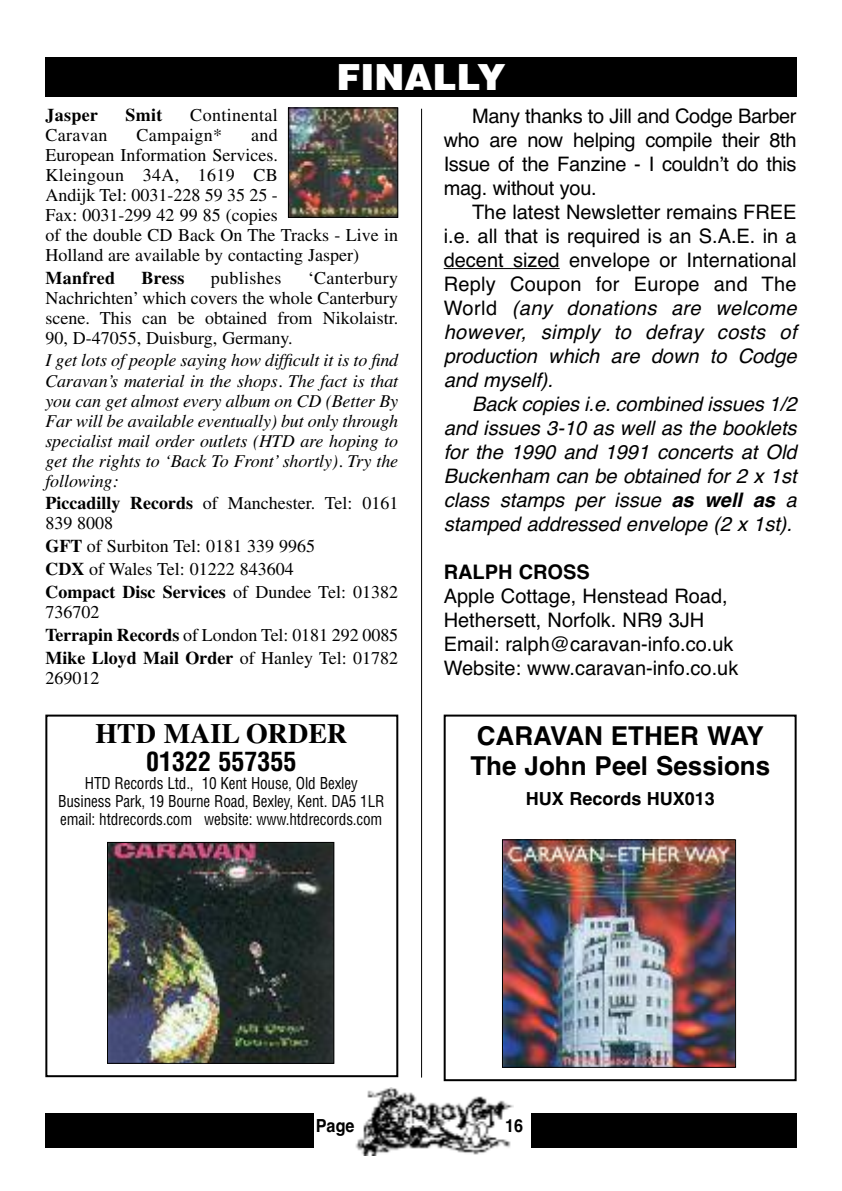
<style>
.page{position:relative;width:842px;height:1191px;background:#fff}
.page>*{position:absolute;margin:0;border:0;box-sizing:border-box;transform-origin:0 0}
.t1{font:900 36px "Helvetica";color:#fff}
.t2{font:700 28px "Times";color:#000}
.t3{font:700 26px/30px "Helvetica";color:#000}
.t4{font:700 condensed 26px "Helvetica";color:#000}
.t5{font:20px/24px "Helvetica";color:#000;text-align:justify}
.t6{font:italic 20px/24px "Helvetica";color:#000;text-align:justify}
.t7{font:700 20px "Helvetica";color:#000}
.t8{font:18px/20px "Times";color:#000}
.t9{font:italic 18px/20px "Times";letter-spacing:-.005em;color:#000;text-align:justify}
.t10{font:18px "Times";letter-spacing:.02em;color:#000}
.t11{font:700 18px "Times";letter-spacing:.02em;color:#000}
.t12{font:700 18px "Helvetica";color:#000}
.t13{font:700 18px "Helvetica";color:#000;scale:.9 1}
.t14{font:condensed 16px/18px "Helvetica";letter-spacing:-.01em;color:#000;text-align:center;scale:.95 1}
.s1{font-weight:700}
.s2{font-style:italic}
</style>
<div class="page">
<hr style="left:444px;top:268px;width:116px;height:1px;background:#000">
<div style="left:45px;top:1113px;width:752px;height:34px;background:#000"></div>
<div style="left:314px;top:1087px;width:216px;height:76px;background:#fff"></div>
<img style="left:355px;top:1087px;width:159px;height:68px">
<hr style="left:421px;top:109px;width:1px;height:968px;background:#000">
<div style="left:45px;top:57px;width:752px;height:39px;background:#000"></div>
<div style="left:45px;top:714px;width:353px;height:363px;border:2px solid #000"></div>
<img style="left:109px;top:844px;width:223px;height:217px">
<div style="left:107px;top:842px;width:227px;height:221px;border:1px solid #000"></div>
<div style="left:444px;top:714px;width:353px;height:367px;border:2px solid #000"></div>
<img style="left:504px;top:841px;width:230px;height:224px">
<div style="left:502px;top:839px;width:234px;height:228px;border:1px solid #000"></div>
<img style="left:290px;top:109px;width:106px;height:107px">
<div style="left:288px;top:107px;width:110px;height:111px;border:1px solid #000"></div>
<h1 class="t1" style="left:337px;top:56px;width:170px">FINALLY</h1>
<p class="t11" style="left:45px;top:104px;width:54px">Jasper</p>
<p class="t11" style="left:126px;top:104px;width:39px">Smit</p>
<p class="t10" style="left:190px;top:108px;width:89px">Continental</p>
<p class="t10" style="left:45px;top:128px;width:64px">Caravan</p>
<p class="t10" style="left:136px;top:128px;width:87px">Campaign*</p>
<p class="t8" style="left:45px;top:126px;width:354px;text-indent:206px">and<br>European Information Services.<br>Kleingoun 34A, 1619 CB<br>Andijk Tel: 0031-228 59 35 25 -<br>Fax: 0031-299 42 99 85 (copies<br>of the double CD Back On The Tracks - Live in<br>Holland are available by contacting Jasper)</p>
<p class="t11" style="left:45px;top:267px;width:71px">Manfred</p>
<p class="t11" style="left:141px;top:267px;width:45px">Bress</p>
<p class="t10" style="left:211px;top:271px;width:72px">publishes</p>
<p class="t8" style="left:45px;top:269px;width:354px;text-align:justify;text-indent:262px">‘Canterbury Nachrichten’ which covers the whole Canterbury scene. This can be obtained from Nikolaistr.<br>90, D-47055, Duisburg, Germany.</p>
<p class="t9" style="left:45px;top:350px;width:354px">I get lots of people saying how difficult it is to find Caravan’s material in the shops. The fact is that you can get almost every album on CD (Better By Far will be available eventually) but only through specialist mail order outlets (HTD are hoping to get the rights to ‘Back To Front’ shortly). Try the following:</p>
<p class="t8" style="left:45px;top:495px;width:354px"><span class="s1">Piccadilly Records</span> of Manchester. Tel: 0161<br>839 8008</p>
<p class="t8" style="left:45px;top:536px;width:354px;line-height:22.8px"><span class="s1">GFT</span> of Surbiton Tel: 0181 339 9965<br><span class="s1">CDX</span> of Wales Tel: 01222 843604<br><span class="s1">Compact Disc Services</span> of Dundee Tel: 01382</p>
<p class="t8" style="left:45px;top:602px;width:354px;line-height:22.8px">736702<br><span class="s1">Terrapin Records</span> of London Tel: 0181 292 0085<br><span class="s1">Mike Lloyd Mail Order</span> of Hanley Tel: 01782</p>
<p class="t8" style="left:45px;top:669px;width:55px">269012</p>
<h2 class="t2" style="left:95px;top:717px;width:253px">HTD MAIL ORDER</h2>
<h3 class="t4" style="left:146px;top:746px;width:152px">01322 557355</h3>
<p class="t14" style="left:58px;top:774px;width:345px">HTD Records Ltd., 10 Kent House, Old Bexley<br>Business Park, 19 Bourne Road, Bexley, Kent. DA5 1LR email: htdrecords.com website: www.htdrecords.com</p>
<p class="t5" style="left:444px;top:104px;width:354px;text-indent:28px">Many thanks to Jill and Codge Barber who are now helping compile their 8th Issue of the Fanzine - I couldnʼt do this mag. without you.</p>
<p class="t5" style="left:444px;top:200px;width:354px;text-indent:28px">The latest Newsletter remains FREE i.e. all that is required is an S.A.E. in a decent sized envelope or International Reply Coupon for Europe and The World <span class="s2">(any donations are welcome however, simply to defray costs of production which are down to Codge and myself).</span></p>
<p class="t6" style="left:444px;top:392px;width:354px;text-indent:28px">Back copies i.e. combined issues 1/2 and issues 3-10 as well as the booklets for the 1990 and 1991 concerts at Old Buckenham can be obtained for 2 x 1st class stamps per issue <span class="s1">as well as</span> a stamped addressed envelope (2 x 1st).</p>
<p class="t7" style="left:444px;top:560px;width:148px">RALPH CROSS</p>
<p class="t5" style="left:444px;top:584px;width:296px;text-align:left">Apple Cottage, Henstead Road,<br>Hethersett, Norfolk. NR9 3JH<br>Email: ralph@caravan-info.co.uk<br>Website: www.caravan-info.co.uk</p>
<h3 class="t3" style="left:470px;top:721px;width:301px">CARAVAN ETHER WAY<br>The John Peel Sessions</h3>
<p class="t12" style="left:526px;top:788px;width:191px">HUX Records HUX013</p>
<p class="t13" style="left:316px;top:1115px;width:45px">Page</p>
<p class="t13" style="left:505px;top:1115px;width:22px">16</p>
</div>
